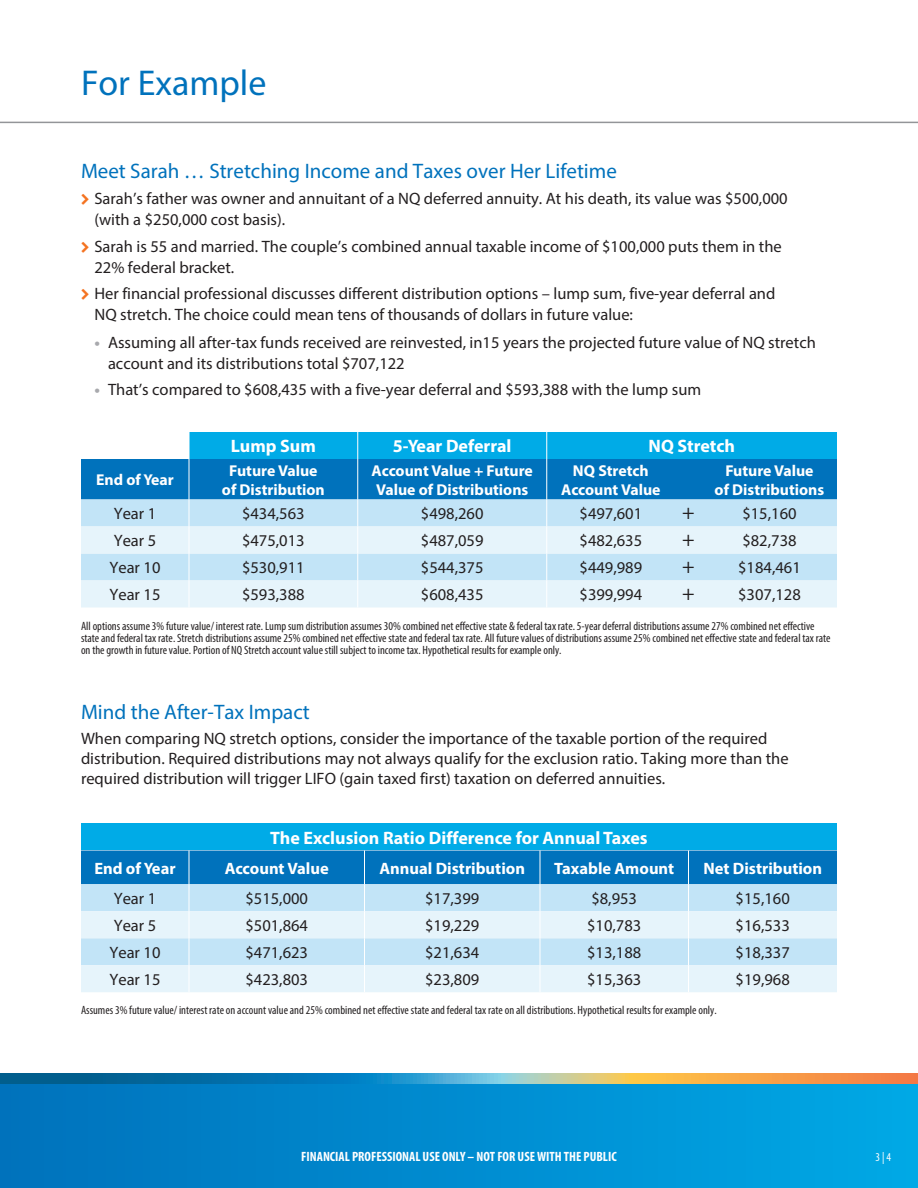
<style>
.page{position:relative;width:918px;height:1188px;background:#fff}
.page>*{position:absolute;margin:0;border:0;box-sizing:border-box;transform-origin:0 0}
.t1{font:36px "Myriad Pro";color:#0072bc}
.Subhead{font:21px "Myriad Pro";color:#0072bc}
.Copy{font:21px "Myriad Pro";color:#231f20}
.t2{font:700 18px "Myriad Pro";color:#fff}
.Copy-2{font:16.5px/21px "Myriad Pro";color:#231f20}
.t3{font:700 16.5px "Myriad Pro";color:#fff}
.t4{font:700 15.75px/18.9px "Myriad Pro";color:#fff;text-align:center}
.t5{font:700 condensed 13.5px "Myriad Pro";color:#fff}
.Disclosure{font:condensed 12px/12px "Myriad Pro";color:#231f20}
.Form_Number{font:condensed 12px "Myriad Pro";color:#fff}
.s1{font-weight:700;color:#a8a9ad}
</style>
<div class="page">
<div style="left:0;top:1080px;width:918px;height:108px;background:linear-gradient(to right,#0071bb,#00a8e5)"></div>
<hr style="left:0;top:1080px;width:1px;height:108px;background:#0072bc">
<svg style="left:0;top:1073px;width:918px;height:10px;background:#74928c"></svg>
<hr style="left:0;top:122px;width:918px;height:1px;background:#939598">
<svg style="left:81px;top:432px;width:756px;height:176px;background:#8ac8e9"></svg>
<div style="left:81px;top:824px;width:756px;height:26px;background:#00abe7"></div>
<svg style="left:81px;top:850px;width:756px;height:142px;background:#a2cfea"></svg>
<p class="t1" style="left:81px;top:60px;width:187px">For Example</p>
<p class="Subhead" style="left:81px;top:158px;width:537px">Meet Sarah … Stretching Income and Taxes over Her Lifetime</p>
<p class="Copy-2" style="left:94px;top:188px;width:695px">Sarah’s father was owner and annuitant of a NQ deferred annuity. At his death, its value was $500,000 (with a $250,000 cost basis).</p>
<p class="Copy-2" style="left:94px;top:235px;width:689px">Sarah is 55 and married. The couple’s combined annual taxable income of $100,000 puts them in the<br>22% federal bracket.</p>
<p class="Copy-2" style="left:94px;top:283px;width:682px">Her financial professional discusses different distribution options – lump sum, five-year deferral and<br>NQ stretch. The choice could mean tens of thousands of dollars in future value:</p>
<p class="Copy-2" style="left:108px;top:331px;width:709px;text-indent:-14px"><span class="s1">•</span> Assuming all after-tax funds received are reinvested, in15 years the projected future value of NQ stretch account and its distributions total $707,122</p>
<p class="Copy-2" style="left:94px;top:379px;width:608px"><span class="s1">•</span> That’s compared to $608,435 with a five-year deferral and $593,388 with the lump sum</p>
<p class="t2" style="left:231px;top:434px;width:87px">Lump Sum</p>
<p class="t2" style="left:393px;top:434px;width:120px">5-Year Deferral</p>
<p class="t2" style="left:649px;top:434px;width:88px">NQ Stretch</p>
<p class="t4" style="left:96px;top:470px;width:79px">End of Year</p>
<p class="t4" style="left:222px;top:460px;width:104px">Future Value of Distribution</p>
<p class="t4" style="left:372px;top:460px;width:163px;text-align:left">Account Value + Future<br>Value of Distributions</p>
<p class="t4" style="left:561px;top:460px;width:101px">NQ Stretch<br>Account Value</p>
<p class="t4" style="left:715px;top:460px;width:111px">Future Value<br>of Distributions</p>
<p class="Copy-2" style="left:114px;top:503px;width:44px">Year 1</p>
<p class="Copy-2" style="left:242px;top:503px;width:64px">$434,563</p>
<p class="Copy-2" style="left:421px;top:503px;width:64px">$498,260</p>
<p class="Copy-2" style="left:580px;top:503px;width:64px">$497,601</p>
<p class="Copy" style="left:682px;top:499px;width:14px">+</p>
<p class="Copy-2" style="left:742px;top:503px;width:56px">$15,160</p>
<p class="Copy-2" style="left:114px;top:530px;width:44px">Year 5</p>
<p class="Copy-2" style="left:242px;top:530px;width:64px">$475,013</p>
<p class="Copy-2" style="left:421px;top:530px;width:64px">$487,059</p>
<p class="Copy-2" style="left:580px;top:530px;width:64px">$482,635</p>
<p class="Copy" style="left:682px;top:526px;width:14px">+</p>
<p class="Copy-2" style="left:742px;top:530px;width:56px">$82,738</p>
<p class="Copy-2" style="left:110px;top:557px;width:52px">Year 10</p>
<p class="Copy-2" style="left:242px;top:557px;width:64px">$530,911</p>
<p class="Copy-2" style="left:421px;top:557px;width:64px">$544,375</p>
<p class="Copy-2" style="left:580px;top:557px;width:64px">$449,989</p>
<p class="Copy" style="left:682px;top:553px;width:14px">+</p>
<p class="Copy-2" style="left:738px;top:557px;width:64px">$184,461</p>
<p class="Copy-2" style="left:110px;top:584px;width:52px">Year 15</p>
<p class="Copy-2" style="left:242px;top:584px;width:64px">$593,388</p>
<p class="Copy-2" style="left:421px;top:584px;width:64px">$608,435</p>
<p class="Copy-2" style="left:580px;top:584px;width:64px">$399,994</p>
<p class="Copy" style="left:682px;top:580px;width:14px">+</p>
<p class="Copy-2" style="left:738px;top:584px;width:64px">$307,128</p>
<p class="Disclosure" style="left:81px;top:620px;width:751px">All options assume 3% future value/ interest rate. Lump sum distribution assumes 30% combined net effective state &amp; federal tax rate. 5-year deferral distributions assume 27% combined net effective state and federal tax rate. Stretch distributions assume 25% combined net effective state and federal tax rate. All future values of distributions assume 25% combined net effective state and federal tax rate on the growth in future value. Portion of NQ Stretch account value still subject to income tax. Hypothetical results for example only.</p>
<p class="Subhead" style="left:81px;top:699px;width:230px">Mind the After-Tax Impact</p>
<p class="Copy-2" style="left:81px;top:728px;width:709px;line-height:19.8px">When comparing NQ stretch options, consider the importance of the taxable portion of the required distribution. Required distributions may not always qualify for the exclusion ratio. Taking more than the required distribution will trigger LIFO (gain taxed first) taxation on deferred annuities.</p>
<p class="t2" style="left:270px;top:826px;width:379px">The Exclusion Ratio Difference for Annual Taxes</p>
<p class="t3" style="left:94px;top:857px;width:83px">End of Year</p>
<p class="t3" style="left:225px;top:857px;width:105px">Account Value</p>
<p class="t3" style="left:379px;top:857px;width:147px">Annual Distribution</p>
<p class="t3" style="left:554px;top:857px;width:122px">Taxable Amount</p>
<p class="t3" style="left:703px;top:857px;width:120px">Net Distribution</p>
<p class="Copy-2" style="left:114px;top:888px;width:44px">Year 1</p>
<p class="Copy-2" style="left:245px;top:888px;width:64px">$515,000</p>
<p class="Copy-2" style="left:425px;top:888px;width:56px">$17,399</p>
<p class="Copy-2" style="left:591px;top:888px;width:47px">$8,953</p>
<p class="Copy-2" style="left:736px;top:888px;width:56px">$15,160</p>
<p class="Copy-2" style="left:114px;top:915px;width:44px">Year 5</p>
<p class="Copy-2" style="left:245px;top:915px;width:64px">$501,864</p>
<p class="Copy-2" style="left:425px;top:915px;width:56px">$19,229</p>
<p class="Copy-2" style="left:587px;top:915px;width:56px">$10,783</p>
<p class="Copy-2" style="left:736px;top:915px;width:56px">$16,533</p>
<p class="Copy-2" style="left:110px;top:942px;width:52px">Year 10</p>
<p class="Copy-2" style="left:245px;top:942px;width:64px">$471,623</p>
<p class="Copy-2" style="left:425px;top:942px;width:56px">$21,634</p>
<p class="Copy-2" style="left:587px;top:942px;width:56px">$13,188</p>
<p class="Copy-2" style="left:736px;top:942px;width:56px">$18,337</p>
<p class="Copy-2" style="left:110px;top:969px;width:52px">Year 15</p>
<p class="Copy-2" style="left:245px;top:969px;width:64px">$423,803</p>
<p class="Copy-2" style="left:425px;top:969px;width:56px">$23,809</p>
<p class="Copy-2" style="left:587px;top:969px;width:56px">$15,363</p>
<p class="Copy-2" style="left:736px;top:969px;width:56px">$19,968</p>
<p class="Disclosure" style="left:81px;top:1004px;width:637px">Assumes 3% future value/ interest rate on account value and 25% combined net effective state and federal tax rate on all distributions. Hypothetical results for example only.</p>
<p class="t5" style="left:301px;top:1148px;width:317px">FINANCIAL PROFESSIONAL USE ONLY – NOT FOR USE WITH THE PUBLIC</p>
<p class="Form_Number" style="left:876px;top:1150px;width:17px">3 | 4</p>
</div>
